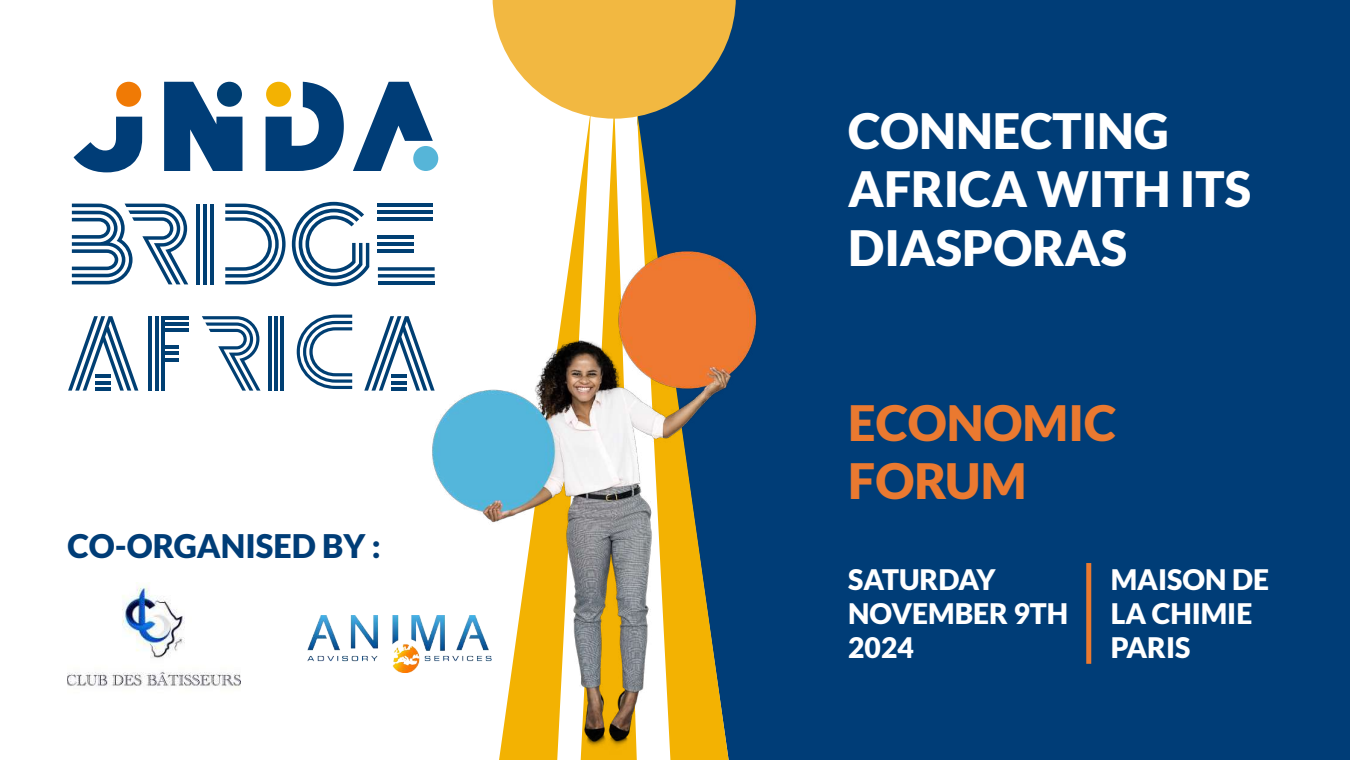
<style>
.page{position:relative;width:1350px;height:760px;background:#fff}
.page>*{position:absolute;margin:0;border:0;box-sizing:border-box;transform-origin:0 0}
.t1{font:900 48.75px/58.5px "Lato";color:#fff}
.t2{font:900 48.75px/58.5px "Lato";color:#ea7930}
.t3{font:900 32.5px "Lato";color:#003d77}
.t4{font:900 28.25px/34px "Lato";color:#fff}
</style>
<div class="page">
<div style="left:736px;top:0;width:614px;height:760px;background:#003d77"></div>
<img style="left:67px;top:586px;width:174px;height:102px">
<svg style="left:493px;top:0;width:243px;height:231px"></svg>
<hr style="left:203px;top:204px;width:4px;height:80px;background:#003f73">
<hr style="left:210px;top:204px;width:4px;height:80px;background:#003f73">
<hr style="left:196px;top:204px;width:4px;height:80px;background:#003f73">
<hr style="left:155px;top:316px;width:3px;height:75px;background:#003f73">
<hr style="left:161px;top:316px;width:4px;height:75px;background:#003f73">
<hr style="left:149px;top:316px;width:3px;height:75px;background:#003f73">
<svg style="left:225px;top:204px;width:61px;height:80px"></svg>
<svg style="left:297px;top:315px;width:55px;height:74px"></svg>
<hr style="left:378px;top:235px;width:36px;height:4px;background:#003f73">
<hr style="left:378px;top:249px;width:36px;height:4px;background:#003f73">
<hr style="left:378px;top:242px;width:36px;height:4px;background:#003f73">
<hr style="left:378px;top:210px;width:55px;height:4px;background:#003f73">
<hr style="left:378px;top:204px;width:55px;height:3px;background:#003f73">
<hr style="left:378px;top:217px;width:55px;height:4px;background:#003f73">
<svg style="left:378px;top:267px;width:23px;height:11px"></svg>
<hr style="left:378px;top:281px;width:57px;height:3px;background:#003f73">
<hr style="left:274px;top:316px;width:3px;height:75px;background:#003f73">
<hr style="left:281px;top:316px;width:3px;height:75px;background:#003f73">
<hr style="left:268px;top:316px;width:3px;height:75px;background:#003f73">
<svg style="left:202px;top:316px;width:59px;height:75px"></svg>
<svg style="left:72px;top:204px;width:116px;height:80px"></svg>
<svg style="left:292px;top:202px;width:77px;height:84px"></svg>
<svg style="left:68px;top:316px;width:70px;height:75px"></svg>
<hr style="left:96px;top:387px;width:15px;height:4px;background:#003f73">
<hr style="left:96px;top:381px;width:15px;height:3px;background:#003f73">
<hr style="left:96px;top:375px;width:15px;height:3px;background:#003f73">
<svg style="left:364px;top:316px;width:37px;height:75px"></svg>
<hr style="left:392px;top:387px;width:15px;height:4px;background:#003f73">
<hr style="left:392px;top:381px;width:15px;height:3px;background:#003f73">
<hr style="left:392px;top:375px;width:15px;height:3px;background:#003f73">
<hr style="left:163px;top:329px;width:26px;height:3px;background:#003f73">
<hr style="left:163px;top:323px;width:26px;height:3px;background:#003f73">
<hr style="left:163px;top:316px;width:26px;height:3px;background:#003f73">
<hr style="left:163px;top:358px;width:16px;height:3px;background:#003f73">
<hr style="left:163px;top:352px;width:16px;height:3px;background:#003f73">
<hr style="left:163px;top:345px;width:16px;height:4px;background:#003f73">
<div style="left:413px;top:146px;width:25px;height:25px;background:#56b5d8;border-radius:50%"></div>
<div style="left:116px;top:82px;width:25px;height:25px;background:#f07a05;border-radius:50%"></div>
<svg style="left:353px;top:82px;width:80px;height:89px"></svg>
<svg style="left:266px;top:82px;width:78px;height:89px"></svg>
<svg style="left:164px;top:82px;width:79px;height:89px"></svg>
<svg style="left:74px;top:117px;width:68px;height:55px"></svg>
<img style="left:401px;top:231px;width:379px;height:529px">
<img style="left:307px;top:616px;width:185px;height:57px">
<div style="left:1086px;top:563px;width:5px;height:101px;background:#ea7930"></div>
<p class="t3" style="left:68px;top:527px;width:315px">CO-ORGANISED BY :</p>
<h1 class="t1" style="left:848px;top:101px;width:404px">CONNECTING<br>AFRICA WITH ITS<br>DIASPORAS</h1>
<h1 class="t2" style="left:848px;top:393px;width:269px">ECONOMIC<br>FORUM</h1>
<p class="t4" style="left:848px;top:562px;width:222px">SATURDAY<br>NOVEMBER 9TH<br>2024</p>
<p class="t4" style="left:1111px;top:562px;width:160px">MAISON DE<br>LA CHIMIE<br>PARIS</p>
</div>
